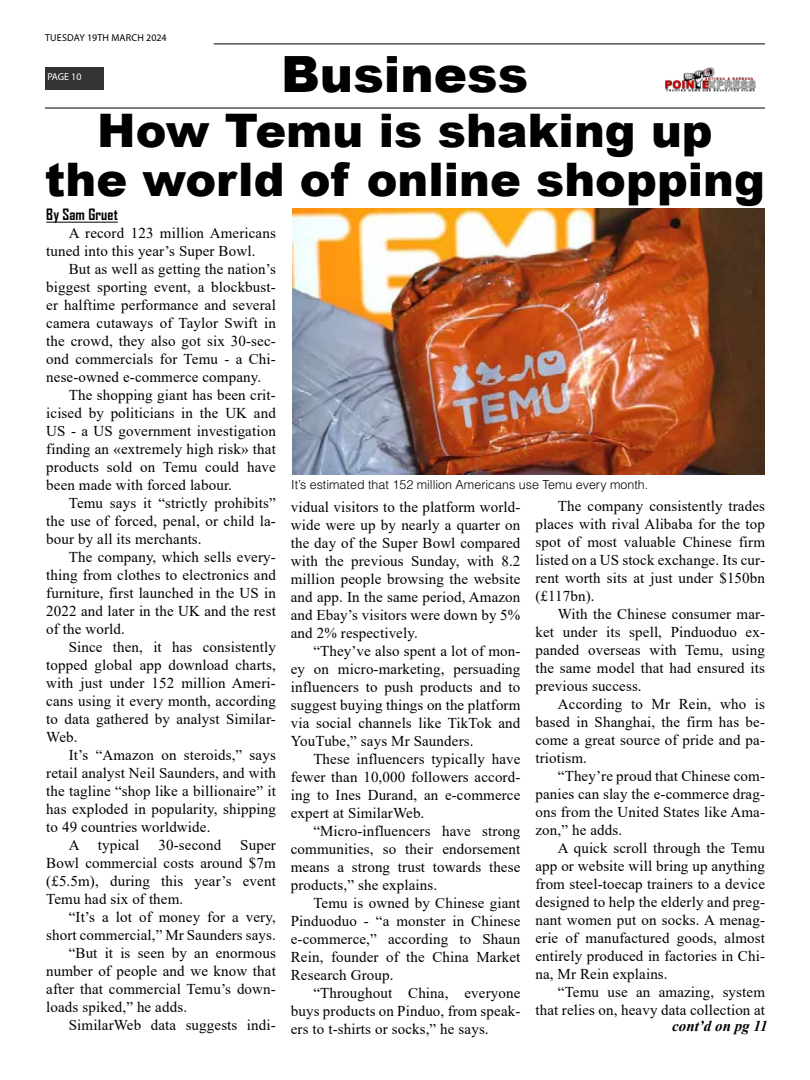
<style>
.page{position:relative;width:810px;height:1080px;background:#fff}
.page>*{position:absolute;margin:0;border:0;box-sizing:border-box;transform-origin:0 0}
.t1{font:900 50px "Arial";color:#000}
.t2{font:900 46.25px/48.8px "Arial";color:#000;text-align:center}
.t3{font:15px/18px "Times New Roman";letter-spacing:.01em;color:#000;text-align:justify}
.t4{font:italic 700 15px "Times New Roman";color:#000}
.t5{font:700 15px "Agency FB";letter-spacing:.01em;color:#000}
.t6{font:300 12.5px "Helvetica LT Std";color:#000}
.t7{font:10px "Myriad Pro";letter-spacing:.015em;color:#000}
.t8{font:10px "Myriad Pro";letter-spacing:-.005em;color:#fff}
</style>
<div class="page">
<hr style="left:214px;top:43px;width:551px;height:2px;background:#333">
<div style="left:45px;top:67px;width:58px;height:22px;background:#333"></div>
<img style="left:665px;top:67px;width:91px;height:25px">
<hr style="left:45px;top:107px;width:720px;height:2px;background:#333">
<hr style="left:46px;top:222px;width:72px;height:1px;background:#000">
<img style="left:292px;top:209px;width:473px;height:266px">
<p class="t7" style="left:45px;top:31px;width:123px">TUESDAY 19TH MARCH 2024</p>
<p class="t8" style="left:47px;top:71px;width:36px">PAGE 10</p>
<h1 class="t1" style="left:281px;top:38px;width:249px">Business</h1>
<h2 class="t2" style="left:45px;top:105px;width:721px">How Temu is shaking up<br>the world of online shopping</h2>
<p class="t5" style="left:46px;top:205px;width:73px">By Sam Gruet</p>
<p class="t3" style="left:46px;top:224px;width:231px;text-indent:22px">A record 123 million Americans tuned into this year’s Super Bowl.</p>
<p class="t3" style="left:69px;top:260px;width:209px">But as well as getting the nation’s</p>
<p class="t3" style="left:46px;top:278px;width:231px">biggest sporting event, a blockbust-</p>
<p class="t3" style="left:46px;top:296px;width:231px">er halftime performance and several</p>
<p class="t3" style="left:46px;top:314px;width:231px">camera cutaways of Taylor Swift in</p>
<p class="t3" style="left:46px;top:332px;width:231px">the crowd, they also got six 30-sec-</p>
<p class="t3" style="left:46px;top:350px;width:231px">ond commercials for Temu - a Chi-</p>
<p class="t3" style="left:46px;top:368px;width:216px">nese-owned e-commerce company.</p>
<p class="t3" style="left:69px;top:386px;width:209px">The shopping giant has been crit-</p>
<p class="t3" style="left:46px;top:404px;width:231px">icised by politicians in the UK and</p>
<p class="t3" style="left:46px;top:422px;width:231px">US - a US government investigation</p>
<p class="t3" style="left:46px;top:440px;width:231px">finding an «extremely high risk» that</p>
<p class="t3" style="left:46px;top:458px;width:231px">products sold on Temu could have</p>
<p class="t3" style="left:46px;top:476px;width:187px">been made with forced labour.</p>
<p class="t3" style="left:69px;top:494px;width:209px">Temu says it “strictly prohibits”</p>
<p class="t3" style="left:46px;top:512px;width:231px">the use of forced, penal, or child la-</p>
<p class="t3" style="left:46px;top:530px;width:157px">bour by all its merchants.</p>
<p class="t3" style="left:69px;top:548px;width:209px">The company, which sells every-</p>
<p class="t3" style="left:46px;top:566px;width:231px">thing from clothes to electronics and</p>
<p class="t3" style="left:46px;top:584px;width:231px">furniture, first launched in the US in</p>
<p class="t3" style="left:46px;top:602px;width:231px">2022 and later in the UK and the rest</p>
<p class="t3" style="left:46px;top:620px;width:80px">of the world.</p>
<p class="t3" style="left:69px;top:638px;width:209px">Since then, it has consistently</p>
<p class="t3" style="left:46px;top:656px;width:231px">topped global app download charts,</p>
<p class="t3" style="left:46px;top:674px;width:231px">with just under 152 million Ameri-</p>
<p class="t3" style="left:46px;top:692px;width:231px">cans using it every month, according</p>
<p class="t3" style="left:46px;top:710px;width:231px">to data gathered by analyst Similar-</p>
<p class="t3" style="left:46px;top:728px;width:33px">Web.</p>
<p class="t3" style="left:69px;top:746px;width:209px">It’s “Amazon on steroids,” says</p>
<p class="t3" style="left:46px;top:764px;width:231px">retail analyst Neil Saunders, and with</p>
<p class="t3" style="left:46px;top:782px;width:231px">the tagline “shop like a billionaire” it</p>
<p class="t3" style="left:46px;top:800px;width:231px">has exploded in popularity, shipping</p>
<p class="t3" style="left:46px;top:818px;width:166px">to 49 countries worldwide.</p>
<p class="t3" style="left:69px;top:836px;width:72px">A typical</p>
<p class="t3" style="left:159px;top:836px;width:64px">30-second</p>
<p class="t3" style="left:46px;top:836px;width:231px;text-indent:194px">Super Bowl commercial costs around $7m (£5.5m), during this year’s event Temu had six of them.</p>
<p class="t3" style="left:69px;top:908px;width:209px">“It’s a lot of money for a very,</p>
<p class="t3" style="left:46px;top:926px;width:231px">short commercial,” Mr Saunders says.</p>
<p class="t3" style="left:69px;top:944px;width:209px">“But it is seen by an enormous</p>
<p class="t3" style="left:46px;top:962px;width:231px">number of people and we know that</p>
<p class="t3" style="left:46px;top:980px;width:231px">after that commercial Temu’s down-</p>
<p class="t3" style="left:46px;top:998px;width:142px">loads spiked,” he adds.</p>
<p class="t3" style="left:69px;top:1016px;width:209px">SimilarWeb data suggests indi-</p>
<p class="t6" style="left:291px;top:477px;width:359px">It’s estimated that 152 million Americans use Temu every month.</p>
<p class="t3" style="left:291px;top:497px;width:231px">vidual visitors to the platform world&shy;wide were up by nearly a quarter on the day of the Super Bowl compared with the previous Sunday, with 8.2 million people browsing the website and app. In the same period, Amazon and Ebay’s visitors were down by 5% and 2% respectively.</p>
<p class="t3" style="left:291px;top:641px;width:231px;text-indent:22px">“They’ve also spent a lot of mon&shy;ey on micro-marketing, persuading influencers to push products and to suggest buying things on the platform via social channels like TikTok and YouTube,” says Mr Saunders.</p>
<p class="t3" style="left:291px;top:749px;width:231px;text-indent:22px">These influencers typically have fewer than 10,000 followers accord&shy;ing to Ines Durand, an e-commerce expert at SimilarWeb.</p>
<p class="t3" style="left:291px;top:821px;width:231px;text-indent:22px">“Micro-influencers have strong communities, so their endorsement means a strong trust towards these products,” she explains.</p>
<p class="t3" style="left:291px;top:893px;width:231px;text-indent:22px">Temu is owned by Chinese giant Pinduoduo - “a monster in Chinese e-commerce,” according to Shaun Rein, founder of the China Market Research Group.</p>
<p class="t3" style="left:291px;top:983px;width:231px;text-indent:22px">“Throughout China, everyone buys products on Pinduo, from speak&shy;ers to t-shirts or socks,” he says.</p>
<p class="t3" style="left:535px;top:496px;width:231px;text-indent:22px">The company consistently trades places with rival Alibaba for the top spot of most valuable Chinese firm listed on a US stock exchange. Its cur&shy;rent worth sits at just under $150bn (£117bn).</p>
<p class="t3" style="left:535px;top:604px;width:231px;text-indent:22px">With the Chinese consumer mar&shy;ket under its spell, Pinduoduo ex&shy;panded overseas with Temu, using the same model that had ensured its previous success.</p>
<p class="t3" style="left:535px;top:694px;width:231px;text-indent:22px">According to Mr Rein, who is based in Shanghai, the firm has be&shy;come a great source of pride and pa&shy;triotism.</p>
<p class="t3" style="left:535px;top:766px;width:231px;text-indent:22px">“They’re proud that Chinese com&shy;panies can slay the e-commerce drag&shy;ons from the United States like Ama&shy;zon,” he adds.</p>
<p class="t3" style="left:535px;top:838px;width:231px;text-indent:22px">A quick scroll through the Temu app or website will bring up anything from steel-toecap trainers to a device designed to help the elderly and preg&shy;nant women put on socks. A menag&shy;erie of manufactured goods, almost entirely produced in factories in Chi&shy;na, Mr Rein explains.</p>
<p class="t3" style="left:535px;top:982px;width:231px;text-align:right">“Temu use an amazing, system that relies on, heavy data collection at</p>
<p class="t4" style="left:672px;top:1016px;width:97px">cont’d on pg 11</p>
</div>
